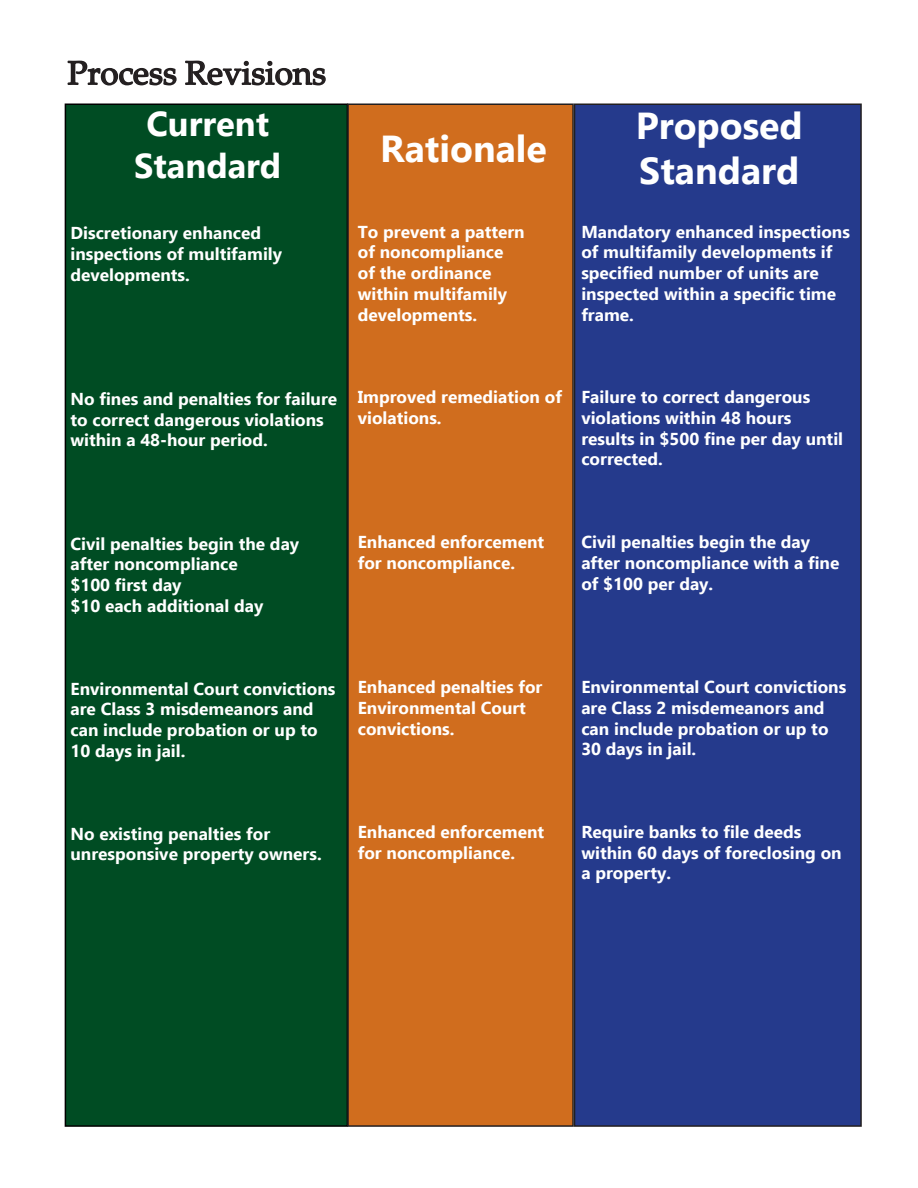
<style>
.page{position:relative;width:918px;height:1188px;background:#fff}
.page>*{position:absolute;margin:0;border:0;box-sizing:border-box;transform-origin:0 0}
.t1{font:700 37.5px/45px "Myanmar Text";color:#fff}
.t2{font:700 34.5px/41.2px "Myanmar Text";color:#fff;text-align:center}
.t3{font:33px "Palatino Linotype";color:#231f20}
.t4{font:700 17.25px/20.7px "Ebrima";color:#fff}
</style>
<div class="page">
<div style="left:65px;top:104px;width:283px;height:1023px;background:#004c23;border:2px solid #000"></div>
<div style="left:348px;top:104px;width:225px;height:1022px;background:#d06d1e"></div>
<div style="left:347px;top:104px;width:227px;height:1023px;border:2px solid #231f20"></div>
<div style="left:575px;top:104px;width:286px;height:1022px;background:#253a8c"></div>
<div style="left:574px;top:104px;width:288px;height:1023px;border:2px solid #231f20"></div>
<svg style="left:67px;top:60px;width:110px;height:26px"></svg>
<svg style="left:185px;top:60px;width:141px;height:26px"></svg>
<h3 class="t3" style="left:68px;top:50px;width:260px">Process Revisions</h3>
<h2 class="t2" style="left:134px;top:104px;width:149px">Current<br>Standard</h2>
<p class="t4" style="left:70px;top:222px;width:213px">Discretionary enhanced inspections of multifamily developments.</p>
<h1 class="t1" style="left:380px;top:127px;width:168px">Rationale</h1>
<p class="t4" style="left:358px;top:221px;width:168px">To prevent a pattern of noncompliance of the ordinance within multifamily developments.</p>
<h1 class="t1" style="left:636px;top:103px;width:169px">Proposed<br>Standard</h1>
<p class="t4" style="left:581px;top:221px;width:270px">Mandatory enhanced inspections of multifamily developments if specified number of units are inspected within a specific time frame.</p>
<p class="t4" style="left:70px;top:388px;width:268px">No fines and penalties for failure to correct dangerous violations within a 48-hour period.</p>
<p class="t4" style="left:358px;top:386px;width:206px">Improved remediation of violations.</p>
<p class="t4" style="left:581px;top:386px;width:263px">Failure to correct dangerous violations within 48 hours results in $500 fine per day until corrected.</p>
<p class="t4" style="left:70px;top:533px;width:230px">Civil penalties begin the day after noncompliance<br>$100 first day<br>$10 each additional day</p>
<p class="t4" style="left:358px;top:531px;width:188px">Enhanced enforcement for noncompliance.</p>
<p class="t4" style="left:70px;top:678px;width:266px">Environmental Court convictions are Class 3 misdemeanors and can include probation or up to<br>10 days in jail.</p>
<p class="t4" style="left:358px;top:676px;width:186px">Enhanced penalties for<br>Environmental Court convictions.</p>
<p class="t4" style="left:70px;top:822px;width:253px">No existing penalties for unresponsive property owners.</p>
<p class="t4" style="left:358px;top:821px;width:188px">Enhanced enforcement for noncompliance.</p>
<p class="t4" style="left:581px;top:531px;width:259px">Civil penalties begin the day after noncompliance with a fine of $100 per day.</p>
<p class="t4" style="left:581px;top:676px;width:266px">Environmental Court convictions are Class 2 misdemeanors and can include probation or up to<br>30 days in jail.</p>
<p class="t4" style="left:581px;top:821px;width:262px">Require banks to file deeds within 60 days of foreclosing on a property.</p>
</div>
